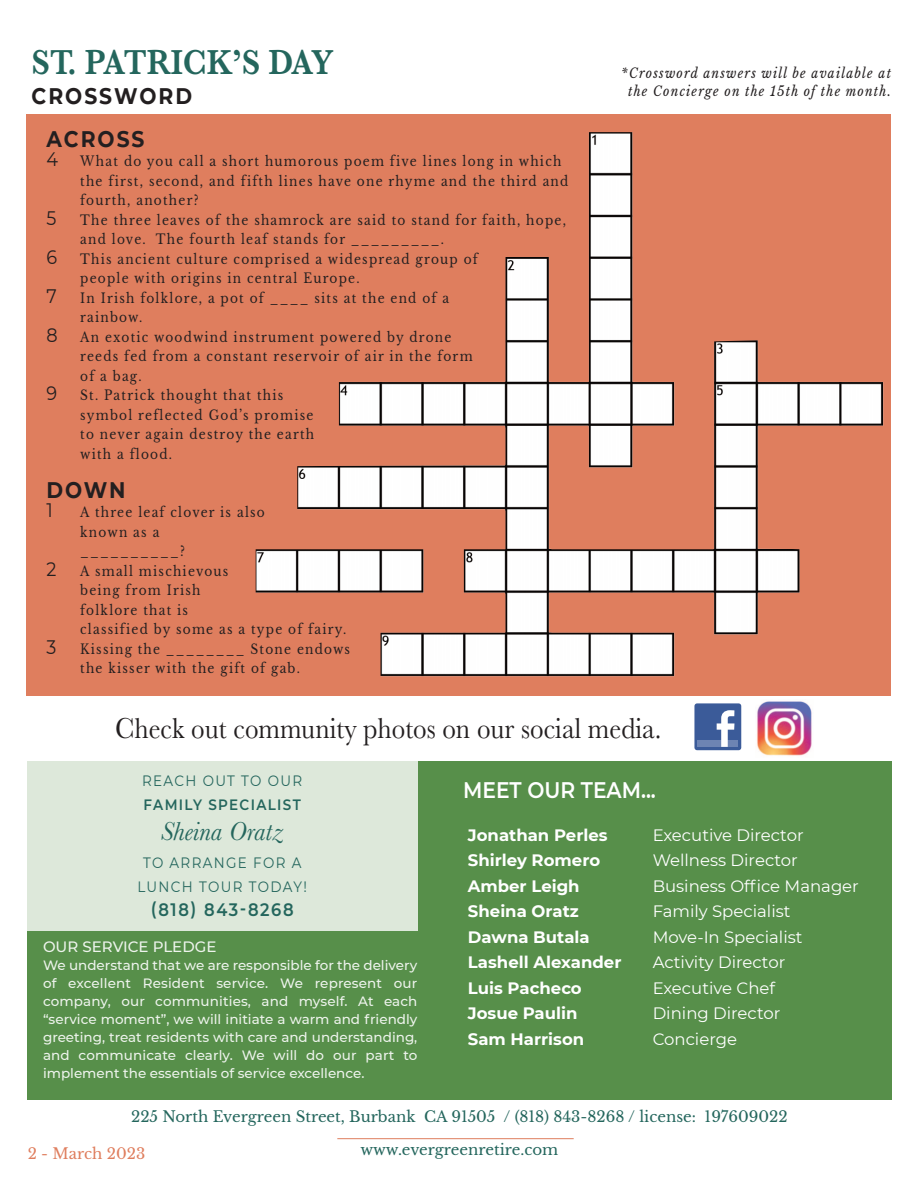
<style>
.page{position:relative;width:918px;height:1188px;background:#fff}
.page>*{position:absolute;margin:0;border:0;box-sizing:border-box;transform-origin:0 0}
.t1{font:600 36px "Baskerville";color:#24665d;scale:.9 1}
.t2{font:30px "Baskerville";color:#231f20;scale:.9 1}
.t3{font:italic 27px "Libre Baskerville";color:#231f20;scale:.9 1}
.t4{font:italic 27px "Baskerville";color:#24665d}
.t5{font:22.5px/28.5px "Libre Baskerville";letter-spacing:.125em;color:#231f20;scale:.9 1}
.t6{font:700 22.5px "Montserrat";letter-spacing:.1em;color:#231f20;scale:.9 1}
.t7{font:600 22.5px "Montserrat";color:#fff;scale:.9 1}
.t8{font:19.5px "Montserrat";color:#231f20;scale:.9 1}
.t9{font:italic 18px/24px "Libre Baskerville";letter-spacing:.125em;color:#231f20;scale:.9 1}
.t10{font:600 18px "Montserrat";letter-spacing:.1em;color:#24665d;scale:.9 1}
.t11{font:500 18px "Montserrat";color:#231f20;scale:.9 1}
.t12{font:16.5px "Montserrat";color:#fff}
.t13{font:700 16.5px "Montserrat";color:#fff}
.t14{font:15px "Libre Baskerville";color:#24665d}
.t15{font:15px/24px "Montserrat";letter-spacing:.1em;color:#24665d;text-align:center;scale:.9 1}
.t16{font:500 15px "Montserrat";color:rgb(255 255 255/.9)}
.t17{font:600 15px "Montserrat";letter-spacing:.1em;color:#24665d;scale:.9 1}
.t18{font:15px "Libre Baskerville";color:#df7e5e}
.t19{font:13.5px "Libre Baskerville";letter-spacing:.1em;color:#231f20;scale:.9 1}
.t20{font:500 13.5px/18px "Montserrat";color:rgb(255 255 255/.9);text-align:justify}
.t21{font:italic 13.5px/18px "Libre Baskerville";letter-spacing:.1em;color:#231f20;text-align:center;scale:.9 1}
.s1{font-family:"Montserrat";font-size:19.5px}
</style>
<div class="page">
<div style="left:26px;top:114px;width:864px;height:581px;background:#df7e5e"></div>
<img style="left:256px;top:132px;width:628px;height:545px">
<div style="left:27px;top:761px;width:864px;height:339px;background:#578f4a"></div>
<div style="left:27px;top:750px;width:390px;height:180px;background:#dde8da"></div>
<div style="left:694px;top:703px;width:47px;height:47px;background:#3b5b99;border-radius:3px"></div>
<div style="left:698px;top:740px;width:40px;height:7px;background:#6d84b3"></div>
<svg style="left:717px;top:710px;width:17px;height:37px"></svg>
<img style="left:757px;top:701px;width:55px;height:55px">
<hr style="left:337px;top:1138px;width:237px;height:1px;background:#df7e5e">
<h1 class="t1" style="left:31px;top:41px;width:337px">ST. PATRICK’S DAY</h1>
<h3 class="t6" style="left:31px;top:82px;width:180px">CROSSWORD</h3>
<h3 class="t6" style="left:46px;top:125px;width:110px">ACROSS</h3>
<p class="t19" style="left:46px;top:153px;width:574px"><span class="s1">4</span> What do you call a short humorous poem five lines long in which</p>
<p class="t19" style="left:80px;top:173px;width:544px">the first, second, and fifth lines have one rhyme and the third and</p>
<p class="t19" style="left:80px;top:192px;width:133px">fourth, another?</p>
<p class="t19" style="left:46px;top:212px;width:579px"><span class="s1">5</span> The three leaves of the shamrock are said to stand for faith, hope,</p>
<p class="t19" style="left:80px;top:231px;width:406px">and love. The fourth leaf stands for _________.</p>
<p class="t19" style="left:46px;top:251px;width:481px"><span class="s1">6</span> This ancient culture comprised a widespread group of</p>
<p class="t19" style="left:80px;top:270px;width:312px">people with origins in central Europe.</p>
<p class="t19" style="left:46px;top:290px;width:449px"><span class="s1">7</span> In Irish folklore, a pot of ____ sits at the end of a</p>
<p class="t19" style="left:80px;top:309px;width:71px">rainbow.</p>
<p class="t19" style="left:46px;top:329px;width:451px"><span class="s1">8</span> An exotic woodwind instrument powered by drone</p>
<p class="t19" style="left:80px;top:348px;width:438px">reeds fed from a constant reservoir of air in the form</p>
<p class="t19" style="left:80px;top:368px;width:70px">of a bag.</p>
<p class="t19" style="left:46px;top:387px;width:265px"><span class="s1">9</span> St. Patrick thought that this</p>
<p class="t19" style="left:80px;top:407px;width:261px">symbol reflected God’s promise</p>
<p class="t19" style="left:80px;top:426px;width:262px">to never again destroy the earth</p>
<p class="t19" style="left:80px;top:446px;width:104px">with a flood.</p>
<h3 class="t6" style="left:46px;top:476px;width:89px">DOWN</h3>
<h3 class="t8" style="left:46px;top:499px;width:9px">1</h3>
<p class="t19" style="left:80px;top:504px;width:207px">A three leaf clover is also</p>
<p class="t19" style="left:80px;top:524px;width:89px">known as a</p>
<p class="t19" style="left:80px;top:543px;width:118px">__________?</p>
<p class="t19" style="left:46px;top:563px;width:204px"><span class="s1">2</span> A small mischievous</p>
<p class="t19" style="left:80px;top:582px;width:135px">being from Irish</p>
<p class="t19" style="left:80px;top:602px;width:121px">folklore that is</p>
<p class="t19" style="left:80px;top:621px;width:297px">classified by some as a type of fairy.</p>
<p class="t19" style="left:46px;top:641px;width:339px"><span class="s1">3</span> Kissing the ________ Stone endows</p>
<p class="t19" style="left:80px;top:660px;width:246px">the kisser with the gift of gab.</p>
<h3 class="t3" style="left:150px;top:214px;width:301px">Where You Live Matters</h3>
<h3 class="t11" style="left:180px;top:272px;width:42px">2/21</h3>
<h3 class="t5" style="left:180px;top:296px;width:216px">MARDI GRAS<br>CELEBRATION</h3>
<h3 class="t9" style="left:180px;top:352px;width:128px">Let the good times roll!</h3>
<p class="t21" style="left:621px;top:64px;width:301px">*Crossword answers will be available at the Concierge on the 15th of the month.</p>
<h2 class="t2" style="left:115px;top:711px;width:609px">Check out community photos on our social media.</h2>
<p class="t15" style="left:142px;top:768px;width:179px">REACH OUT TO OUR</p>
<p class="t17" style="left:144px;top:795px;width:176px">FAMILY SPECIALIST</p>
<h3 class="t4" style="left:161px;top:816px;width:124px">Sheina Oratz</h3>
<p class="t15" style="left:137px;top:851px;width:190px">TO ARRANGE FOR A<br>LUNCH TOUR TODAY!</p>
<h3 class="t10" style="left:151px;top:899px;width:160px">(818) 843-8268</h3>
<p class="t16" style="left:43px;top:938px;width:175px">OUR SERVICE PLEDGE</p>
<p class="t20" style="left:43px;top:956px;width:376px">We understand that we are responsible for the delivery of excellent Resident service. We represent our company, our communities, and myself. At each “service moment”, we will initiate a warm and friendly greeting, treat residents with care and understanding, and communicate clearly. We will do our part to implement the essentials of service excellence.</p>
<h3 class="t7" style="left:463px;top:776px;width:216px">MEET OUR TEAM...</h3>
<p class="t13" style="left:468px;top:825px;width:141px">Jonathan Perles</p>
<p class="t12" style="left:653px;top:825px;width:152px">Executive Director</p>
<p class="t13" style="left:468px;top:850px;width:134px">Shirley Romero</p>
<p class="t12" style="left:653px;top:850px;width:147px">Wellness Director</p>
<p class="t13" style="left:468px;top:876px;width:113px">Amber Leigh</p>
<p class="t12" style="left:653px;top:876px;width:208px">Business Office Manager</p>
<p class="t13" style="left:468px;top:901px;width:112px">Sheina Oratz</p>
<p class="t12" style="left:653px;top:901px;width:139px">Family Specialist</p>
<p class="t13" style="left:468px;top:927px;width:123px">Dawna Butala</p>
<p class="t12" style="left:653px;top:927px;width:151px">Move-In Specialist</p>
<p class="t13" style="left:468px;top:952px;width:155px">Lashell Alexander</p>
<p class="t12" style="left:653px;top:952px;width:134px">Activity Director</p>
<p class="t13" style="left:468px;top:978px;width:115px">Luis Pacheco</p>
<p class="t12" style="left:653px;top:978px;width:124px">Executive Chef</p>
<p class="t13" style="left:468px;top:1003px;width:111px">Josue Paulin</p>
<p class="t12" style="left:653px;top:1003px;width:129px">Dining Director</p>
<p class="t13" style="left:468px;top:1029px;width:118px">Sam Harrison</p>
<p class="t12" style="left:653px;top:1029px;width:86px">Concierge</p>
<p class="t14" style="left:131px;top:1108px;width:658px">225 North Evergreen Street, Burbank CA 91505 / (818) 843-8268 / license: 197609022</p>
<p class="t18" style="left:28px;top:1144px;width:119px">2 - March 2023</p>
<p class="t14" style="left:360px;top:1141px;width:199px">www.evergreenretire.com</p>
</div>
